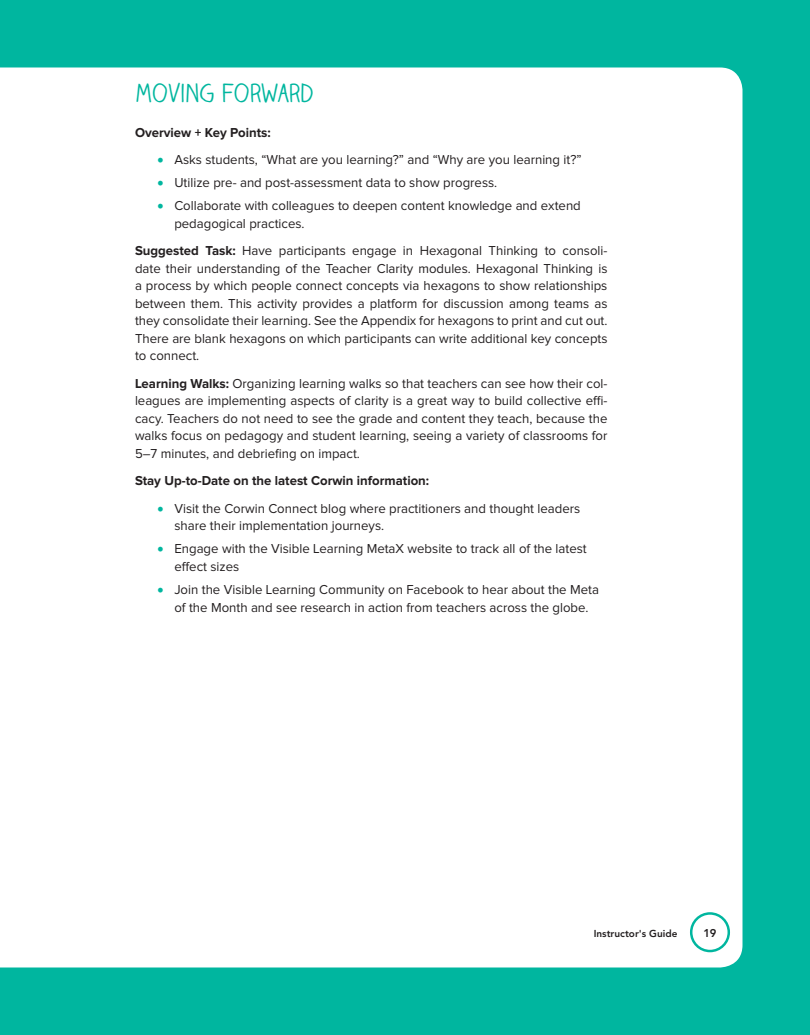
<style>
.page{position:relative;width:810px;height:1035px;background:#00b69f}
.page>*{position:absolute;margin:0;border:0;box-sizing:border-box;transform-origin:0 0}
.t1{font:25px "Claire Hand";letter-spacing:.01em;color:#00b69f}
.t2{font:13.5px/17.5px "Proxima Nova";color:#231f20}
.t3{font:700 13.5px "Proxima Nova";color:#231f20}
.t4{font:800 11.25px "Avenir LT Std";color:#231f20}
.t5{font:800 10px "Avenir LT Std";color:#231f20}
.s1{color:#00b69f}
.s2{font-weight:700}
</style>
<div class="page">
<div style="left:0;top:68px;width:742px;height:900px;background:#fff"></div>
<div style="left:690px;top:912px;width:40px;height:40px;border:2px solid #00b69f;border-radius:50%"></div>
<div style="left:135px;top:638px;width:473px;height:13px;background:#fff"></div>
<h1 class="t1" style="left:135px;top:77px;width:180px">MOVING FORWARD</h1>
<p class="t3" style="left:135px;top:124px;width:137px">Overview + Key Points:</p>
<p class="t2" style="left:158px;top:151px;width:426px"><span class="s1">•</span> Asks students, “What are you learning?” and “Why are you learning it?”</p>
<p class="t2" style="left:158px;top:175px;width:341px"><span class="s1">•</span> Utilize pre- and post-assessment data to show progress.</p>
<p class="t2" style="left:174px;top:198px;width:408px;text-indent:-17px"><span class="s1">•</span> Collaborate with colleagues to deepen content knowledge and extend pedagogical practices.</p>
<p class="t2" style="left:135px;top:243px;width:474px;text-align:justify"><span class="s2">Suggested Task:</span> Have participants engage in Hexagonal Thinking to consoli&shy;date their understanding of the Teacher Clarity modules. Hexagonal Thinking is a process by which people connect concepts via hexagons to show relationships between them. This activity provides a platform for discussion among teams as they consolidate their learning. See the Appendix for hexagons to print and cut out.<br>There are blank hexagons on which participants can write additional key concepts to connect.</p>
<p class="t2" style="left:135px;top:375px;width:474px;text-align:justify"><span class="s2">Learning Walks:</span> Organizing learning walks so that teachers can see how their col&shy;leagues are implementing aspects of clarity is a great way to build collective effi&shy;cacy. Teachers do not need to see the grade and content they teach, because the walks focus on pedagogy and student learning, seeing a variety of classrooms for 5–7 minutes, and debriefing on impact.</p>
<p class="t3" style="left:135px;top:473px;width:296px">Stay Up-to-Date on the latest Corwin information:</p>
<p class="t2" style="left:174px;top:500px;width:407px;text-indent:-17px"><span class="s1">•</span> Visit the Corwin Connect blog where practitioners and thought leaders share their implementation journeys.</p>
<p class="t2" style="left:174px;top:541px;width:414px;text-indent:-17px"><span class="s1">•</span> Engage with the Visible Learning MetaX website to track all of the latest effect sizes</p>
<p class="t2" style="left:158px;top:581px;width:443px;text-align:center"><span class="s1">•</span> Join the Visible Learning Community on Facebook to hear about the Meta of the Month and see research in action from teachers across the globe.</p>
<p class="t5" style="left:594px;top:927px;width:85px">Instructor's Guide</p>
<p class="t4" style="left:703px;top:926px;width:15px">19</p>
</div>
